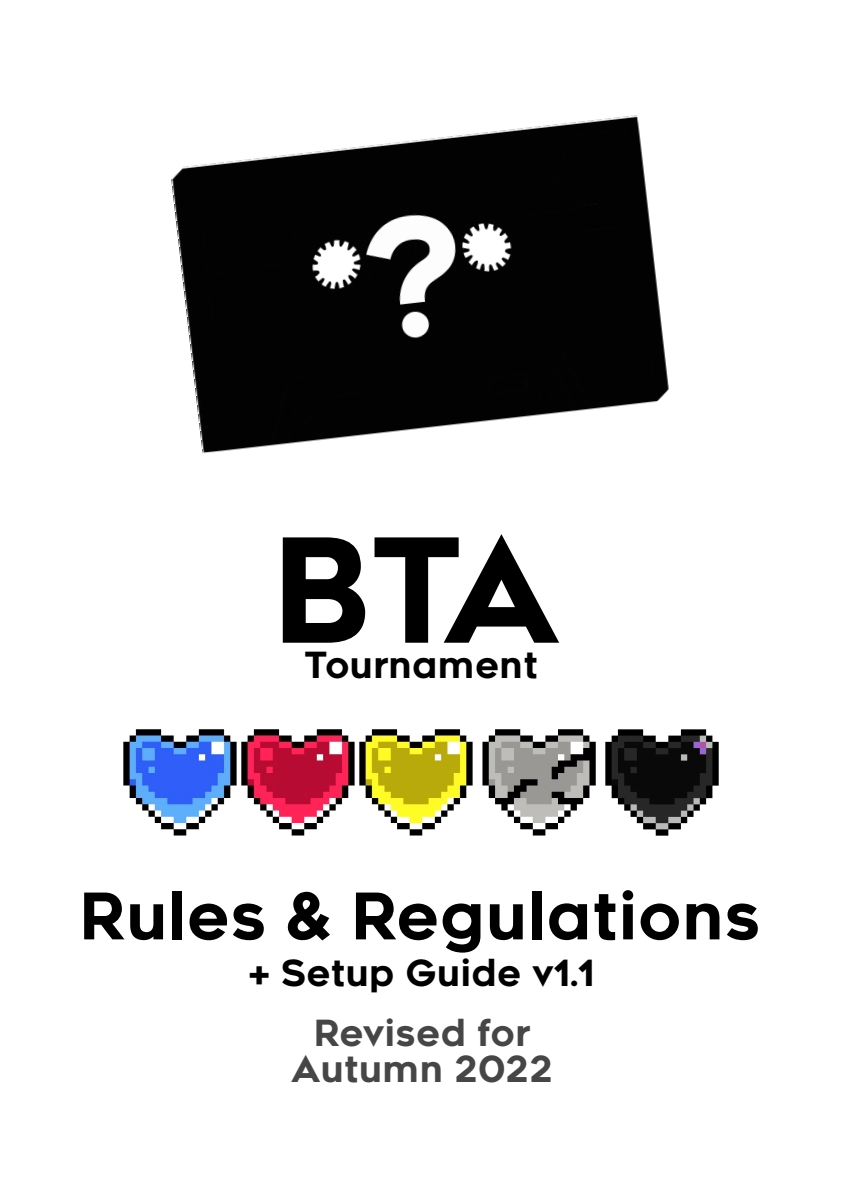
<style>
.page{position:relative;width:842px;height:1191px;background:#fff}
.page>*{position:absolute;margin:0;border:0;box-sizing:border-box;transform-origin:0 0}
.t1{font:144px "Renogare";color:#000}
.t2{font:64px "Renogare";color:#000}
.t3{font:36px "Renogare";color:#000}
.t4{font:36px/36px "Renogare";color:#464646;text-align:center}
</style>
<div class="page">
<img style="left:171px;top:115px;width:498px;height:338px">
<img style="left:123px;top:729px;width:113px;height:107px">
<img style="left:242px;top:729px;width:113px;height:107px">
<img style="left:360px;top:729px;width:113px;height:107px">
<img style="left:482px;top:729px;width:113px;height:107px">
<img style="left:606px;top:729px;width:112px;height:106px">
<h1 class="t1" style="left:272px;top:537px;width:290px">BTA</h1>
<p class="t3" style="left:304px;top:651px;width:236px">Tournament</p>
<h2 class="t2" style="left:79px;top:892px;width:683px">Rules &amp; Regulations</h2>
<p class="t3" style="left:249px;top:959px;width:348px">+ Setup Guide v1.1</p>
<p class="t4" style="left:291px;top:1018px;width:263px">Revised for<br>Autumn 2022</p>
</div>
